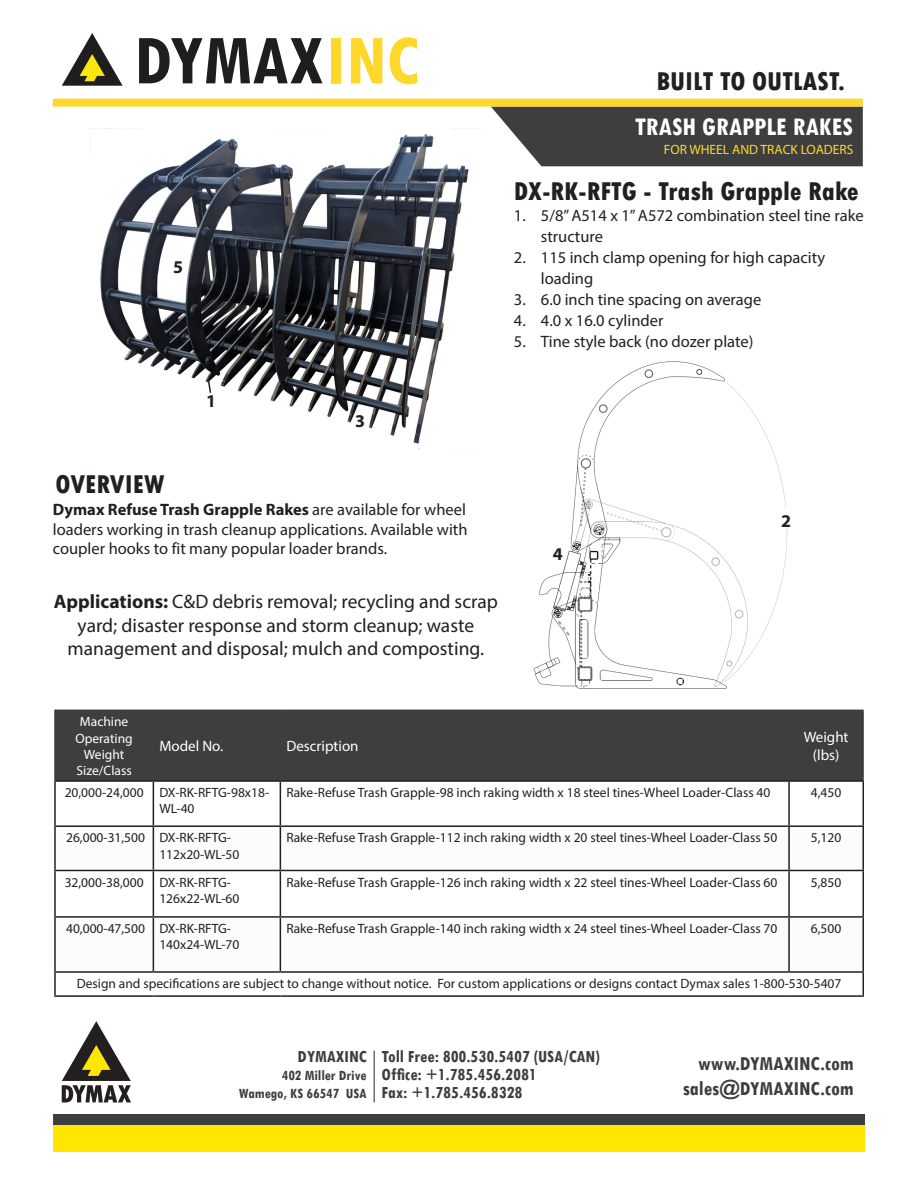
<style>
.page{position:relative;width:918px;height:1188px;background:#fff}
.page>*{position:absolute;margin:0;border:0;box-sizing:border-box;transform-origin:0 0}
.t1{font:800 condensed 27px "Tw Cen";color:#231f20}
.t2{font:700 condensed 27px "Tw Cen";color:#fff}
.t3{font:700 condensed 21px "Tw Cen";color:#3e3e3f}
.black_caption{font:19.5px/23.4px "Myriad Pro";color:#231f20;text-align:center}
.t4{font:700 condensed 18px "Tw Cen";color:#3e3e3f}
.t5{font:700 18px "Myriad Pro";color:#231f20}
.black_caption-2{font:16.5px/19.8px "Myriad Pro";color:#231f20}
.t6{font:700 condensed 15px "Tw Cen";color:#3e3e3f}
.t7{font:15px/18px "Myriad Pro";color:#fff;text-align:center}
.t8{font:13.5px/16.2px "Myriad Pro";color:#231f20}
.t9{font:13.5px/16.2px "Myriad Pro";color:#fff;text-align:center}
.t10{font:13.5px "Myriad Pro";color:#ffd82b}
.s1{font-weight:700}
</style>
<div class="page">
<img style="left:533px;top:361px;width:255px;height:328px">
<svg style="left:491px;top:107px;width:372px;height:59px;background:#4b4b4c"></svg>
<div style="left:53px;top:99px;width:810px;height:8px;background:#ffd82b"></div>
<svg style="left:62px;top:33px;width:61px;height:53px"></svg>
<div style="left:332px;top:38px;width:9px;height:45px;background:#ffd82b"></div>
<svg style="left:351px;top:38px;width:31px;height:45px"></svg>
<svg style="left:390px;top:37px;width:27px;height:47px"></svg>
<svg style="left:139px;top:38px;width:184px;height:45px"></svg>
<img style="left:90px;top:128px;width:379px;height:316px">
<div style="left:56px;top:711px;width:807px;height:69px;background:#3e3e3f"></div>
<svg style="left:56px;top:827px;width:806px;height:144px"></svg>
<hr style="left:54px;top:780px;width:99px;height:2px;background:#231f20">
<hr style="left:54px;top:782px;width:2px;height:43px;background:#231f20">
<hr style="left:153px;top:780px;width:127px;height:2px;background:#231f20">
<hr style="left:153px;top:782px;width:1px;height:43px;background:#231f20">
<hr style="left:280px;top:780px;width:509px;height:2px;background:#231f20">
<hr style="left:280px;top:782px;width:1px;height:43px;background:#231f20">
<hr style="left:789px;top:780px;width:75px;height:2px;background:#231f20">
<hr style="left:788px;top:782px;width:2px;height:43px;background:#231f20">
<hr style="left:862px;top:782px;width:2px;height:43px;background:#231f20">
<hr style="left:54px;top:825px;width:99px;height:2px;background:#231f20">
<hr style="left:54px;top:827px;width:2px;height:43px;background:#231f20">
<hr style="left:153px;top:825px;width:127px;height:2px;background:#231f20">
<hr style="left:153px;top:827px;width:1px;height:43px;background:#231f20">
<hr style="left:280px;top:825px;width:509px;height:2px;background:#231f20">
<hr style="left:280px;top:827px;width:1px;height:43px;background:#231f20">
<hr style="left:789px;top:825px;width:75px;height:2px;background:#231f20">
<hr style="left:788px;top:827px;width:2px;height:43px;background:#231f20">
<hr style="left:862px;top:827px;width:2px;height:43px;background:#231f20">
<hr style="left:54px;top:870px;width:99px;height:1px;background:#231f20">
<hr style="left:54px;top:871px;width:2px;height:45px;background:#231f20">
<hr style="left:153px;top:870px;width:127px;height:1px;background:#231f20">
<hr style="left:153px;top:871px;width:1px;height:45px;background:#231f20">
<hr style="left:280px;top:870px;width:509px;height:1px;background:#231f20">
<hr style="left:280px;top:871px;width:1px;height:45px;background:#231f20">
<hr style="left:789px;top:870px;width:75px;height:1px;background:#231f20">
<hr style="left:788px;top:871px;width:2px;height:45px;background:#231f20">
<hr style="left:862px;top:871px;width:2px;height:45px;background:#231f20">
<hr style="left:54px;top:916px;width:99px;height:2px;background:#231f20">
<hr style="left:54px;top:918px;width:2px;height:53px;background:#231f20">
<hr style="left:153px;top:916px;width:127px;height:2px;background:#231f20">
<hr style="left:153px;top:918px;width:1px;height:53px;background:#231f20">
<hr style="left:280px;top:916px;width:509px;height:2px;background:#231f20">
<hr style="left:280px;top:918px;width:1px;height:53px;background:#231f20">
<hr style="left:789px;top:916px;width:75px;height:2px;background:#231f20">
<hr style="left:788px;top:918px;width:2px;height:53px;background:#231f20">
<hr style="left:862px;top:918px;width:2px;height:53px;background:#231f20">
<hr style="left:54px;top:971px;width:99px;height:2px;background:#231f20">
<hr style="left:54px;top:973px;width:2px;height:22px;background:#231f20">
<hr style="left:153px;top:971px;width:127px;height:2px;background:#231f20">
<hr style="left:280px;top:971px;width:509px;height:2px;background:#231f20">
<hr style="left:789px;top:971px;width:75px;height:2px;background:#231f20">
<hr style="left:862px;top:973px;width:2px;height:22px;background:#231f20">
<hr style="left:54px;top:995px;width:99px;height:2px;background:#231f20">
<hr style="left:153px;top:995px;width:127px;height:2px;background:#231f20">
<hr style="left:280px;top:995px;width:509px;height:2px;background:#231f20">
<hr style="left:789px;top:995px;width:75px;height:2px;background:#231f20">
<hr style="left:54px;top:711px;width:2px;height:69px;background:#3e3e3f">
<hr style="left:153px;top:711px;width:1px;height:69px;background:#3e3e3f">
<hr style="left:54px;top:710px;width:99px;height:1px;background:#3e3e3f">
<hr style="left:153px;top:710px;width:127px;height:1px;background:#3e3e3f">
<hr style="left:280px;top:710px;width:509px;height:1px;background:#3e3e3f">
<hr style="left:789px;top:710px;width:75px;height:1px;background:#3e3e3f">
<hr style="left:280px;top:711px;width:1px;height:69px;background:#3e3e3f">
<hr style="left:789px;top:711px;width:1px;height:69px;background:#3e3e3f">
<hr style="left:863px;top:711px;width:1px;height:69px;background:#3e3e3f">
<div style="left:53px;top:1114px;width:812px;height:37px;background:#3e3e3f"></div>
<div style="left:53px;top:1125px;width:812px;height:26px;background:#ffe601"></div>
<svg style="left:62px;top:1021px;width:69px;height:81px"></svg>
<hr style="left:374px;top:1051px;width:1px;height:51px;background:#3e3e3f">
<svg style="left:207px;top:378px;width:5px;height:16px"></svg>
<div style="left:764px;top:511px;width:45px;height:15px;background:#fff"></div>
<p class="t1" style="left:657px;top:66px;width:190px">BUILT TO OUTLAST.</p>
<p class="t5" style="left:173px;top:255px;width:11px">5</p>
<p class="t5" style="left:206px;top:389px;width:11px">1</p>
<p class="t5" style="left:355px;top:409px;width:11px">3</p>
<p class="t2" style="left:635px;top:111px;width:220px">TRASH GRAPPLE RAKES</p>
<p class="t10" style="left:664px;top:141px;width:191px">FOR WHEEL AND TRACK LOADERS</p>
<p class="t1" style="left:514px;top:176px;width:346px">DX-RK-RFTG - Trash Grapple Rake</p>
<p class="black_caption-2" style="left:541px;top:205px;width:324px;line-height:21px;text-indent:-27px">1. 5/8” A514 x 1” A572 combination steel tine rake structure</p>
<p class="black_caption-2" style="left:541px;top:247px;width:286px;line-height:21px;text-indent:-27px">2. 115 inch clamp opening for high capacity loading</p>
<p class="black_caption-2" style="left:514px;top:290px;width:249px">3. 6.0 inch tine spacing on average</p>
<p class="black_caption-2" style="left:514px;top:311px;width:151px">4. 4.0 x 16.0 cylinder</p>
<p class="black_caption-2" style="left:514px;top:332px;width:241px">5. Tine style back (no dozer plate)</p>
<p class="t1" style="left:56px;top:468px;width:110px">OVERVIEW</p>
<p class="black_caption-2" style="left:53px;top:499px;width:416px;text-align:justify"><span class="s1">Dymax Refuse Trash Grapple Rakes</span> are available for wheel loaders working in trash cleanup applications. Available with coupler hooks to fit many popular loader brands.</p>
<p class="black_caption" style="left:54px;top:590px;width:445px"><span class="s1">Applications:</span> C&amp;D debris removal; recycling and scrap yard; disaster response and storm cleanup; waste management and disposal; mulch and composting.</p>
<p class="t5" style="left:553px;top:542px;width:11px">4</p>
<p class="t5" style="left:781px;top:509px;width:11px">2</p>
<p class="t9" style="left:80px;top:714px;width:50px">Machine</p>
<p class="t9" style="left:76px;top:730px;width:59px">Operating<br>Weight</p>
<p class="t9" style="left:77px;top:762px;width:57px">Size/Class</p>
<p class="t7" style="left:159px;top:737px;width:65px">Model No.</p>
<p class="t7" style="left:286px;top:737px;width:74px">Description</p>
<p class="t7" style="left:804px;top:728px;width:46px">Weight (lbs)</p>
<p class="t8" style="left:65px;top:784px;width:80px">20,000-24,000</p>
<p class="t8" style="left:159px;top:784px;width:111px">DX-RK-RFTG-98x18-<br>WL-40</p>
<p class="t8" style="left:286px;top:784px;width:486px">Rake-Refuse Trash Grapple-98 inch raking width x 18 steel tines-Wheel Loader-Class 40</p>
<p class="t8" style="left:811px;top:784px;width:32px">4,450</p>
<p class="t8" style="left:66px;top:829px;width:80px">26,000-31,500</p>
<p class="t8" style="left:159px;top:829px;width:82px">DX-RK-RFTG-<br>112x20-WL-50</p>
<p class="t8" style="left:286px;top:829px;width:493px">Rake-Refuse Trash Grapple-112 inch raking width x 20 steel tines-Wheel Loader-Class 50</p>
<p class="t8" style="left:811px;top:829px;width:32px">5,120</p>
<p class="t8" style="left:65px;top:874px;width:80px">32,000-38,000</p>
<p class="t8" style="left:159px;top:874px;width:82px">DX-RK-RFTG-<br>126x22-WL-60</p>
<p class="t8" style="left:286px;top:874px;width:493px">Rake-Refuse Trash Grapple-126 inch raking width x 22 steel tines-Wheel Loader-Class 60</p>
<p class="t8" style="left:811px;top:874px;width:32px">5,850</p>
<p class="t8" style="left:66px;top:920px;width:80px">40,000-47,500</p>
<p class="t8" style="left:159px;top:920px;width:82px">DX-RK-RFTG-<br>140x24-WL-70</p>
<p class="t8" style="left:286px;top:920px;width:493px">Rake-Refuse Trash Grapple-140 inch raking width x 24 steel tines-Wheel Loader-Class 70</p>
<p class="t8" style="left:811px;top:920px;width:32px">6,500</p>
<p class="t8" style="left:77px;top:975px;width:766px">Design and specifications are subject to change without notice. For custom applications or designs contact Dymax sales 1-800-530-5407</p>
<p class="t4" style="left:298px;top:1046px;width:71px">DYMAXINC</p>
<p class="t6" style="left:282px;top:1067px;width:86px">402 Miller Drive</p>
<p class="t6" style="left:239px;top:1085px;width:129px">Wamego, KS 66547 USA</p>
<p class="t4" style="left:382px;top:1046px;width:220px">Toll Free: 800.530.5407 (USA/CAN)</p>
<p class="t4" style="left:382px;top:1064px;width:157px">Office: +1.785.456.2081</p>
<p class="t4" style="left:382px;top:1082px;width:142px">Fax: +1.785.456.8328</p>
<p class="t3" style="left:698px;top:1051px;width:157px">www.DYMAXINC.com</p>
<p class="t3" style="left:683px;top:1076px;width:172px">sales@DYMAXINC.com</p>
</div>
